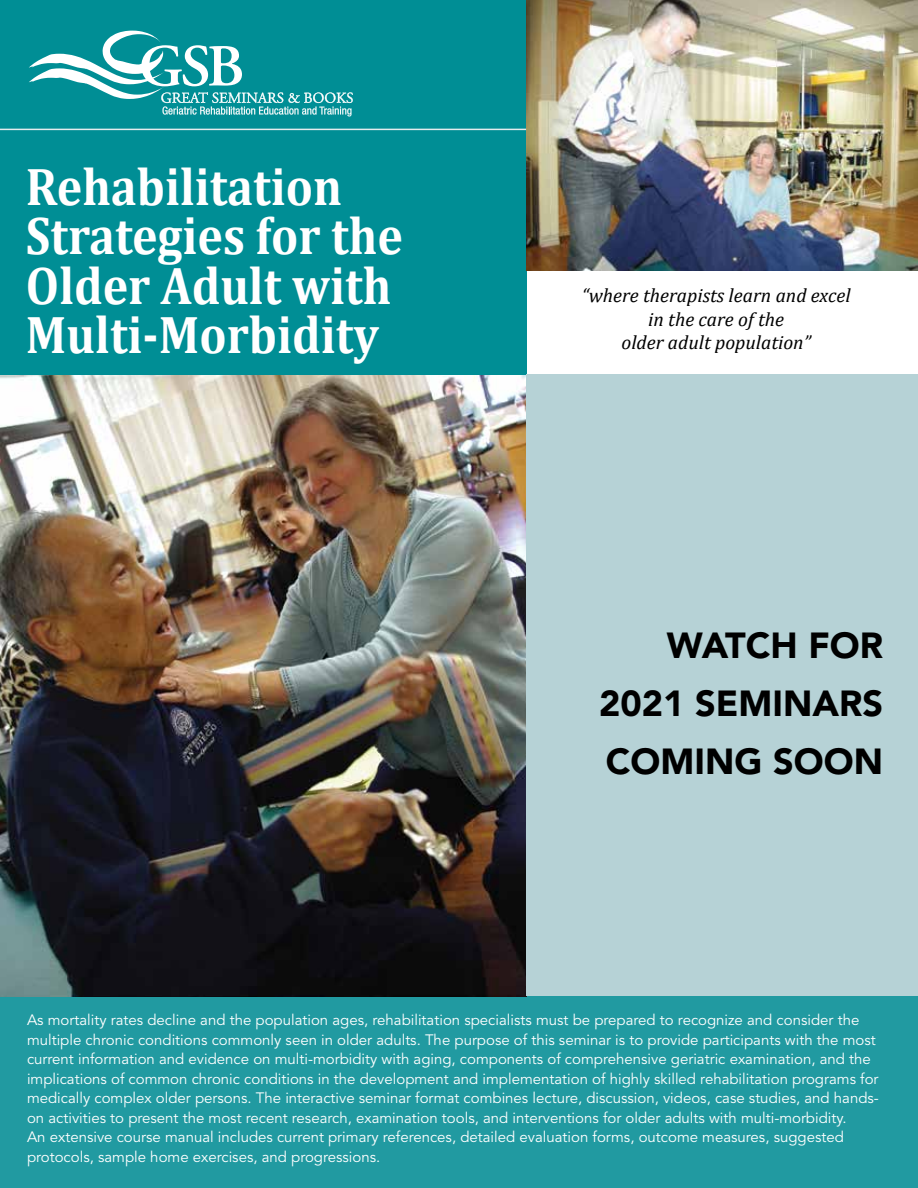
<style>
.page{position:relative;width:918px;height:1188px;background:#fff}
.page>*{position:absolute;margin:0;border:0;box-sizing:border-box;transform-origin:0 0}
.t1{font:700 53.25px/49.5px "Cambria";color:#fff;scale:.9 1}
.t2{font:900 36px/58.2px "Avenir";color:#000;text-align:justify}
.t3{font:italic 19.5px/23.4px "Cambria";color:#000;text-align:center}
.t4{font:15px/19.5px "Avenir";color:#fff}
</style>
<div class="page">
<div style="left:0;top:996px;width:918px;height:192px;background:#219aa1"></div>
<img style="left:0;top:375px;width:526px;height:621px">
<div style="left:0;top:0;width:526px;height:375px;background:#008e95"></div>
<div style="left:526px;top:375px;width:392px;height:621px;background:#b6d2d6"></div>
<img style="left:526px;top:0;width:392px;height:270px">
<svg style="left:29px;top:31px;width:324px;height:85px"></svg>
<hr style="left:0;top:129px;width:526px;height:1px;background:#e4ecee">
<h1 class="t1" style="left:26px;top:160px;width:420px">Rehabilitation<br>Strategies for the<br>Older Adult with<br>Multi-Morbidity</h1>
<h3 class="t3" style="left:582px;top:283px;width:270px">“where therapists learn and excel in the care of the<br>older adult population”</h3>
<h2 class="t2" style="left:599px;top:616px;width:285px;text-indent:68px">WATCH FOR 2021 SEMINARS COMING SOON</h2>
<p class="t4" style="left:27px;top:1011px;width:853px">As mortality rates decline and the population ages, rehabilitation specialists must be prepared to recognize and consider the multiple chronic conditions commonly seen in older adults. The purpose of this seminar is to provide participants with the most current information and evidence on multi-morbidity with aging, components of comprehensive geriatric examination, and the implications of common chronic conditions in the development and implementation of highly skilled rehabilitation programs for medically complex older persons. The interactive seminar format combines lecture, discussion, videos, case studies, and hands&shy;on activities to present the most recent research, examination tools, and interventions for older adults with multi-morbidity.<br>An extensive course manual includes current primary references, detailed evaluation forms, outcome measures, suggested protocols, sample home exercises, and progressions.</p>
</div>
